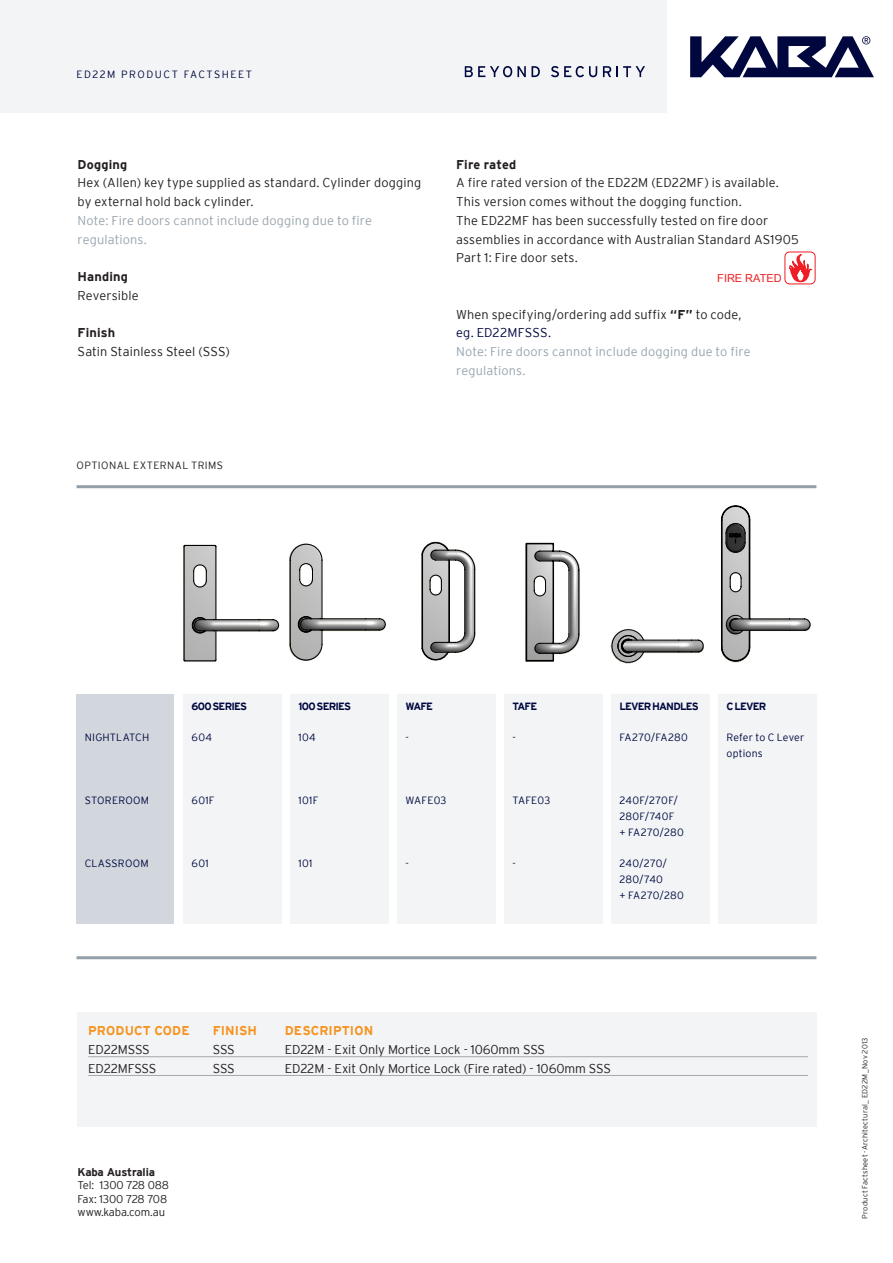
<style>
.page{position:relative;width:893px;height:1263px;background:#fff}
.page>*{position:absolute;margin:0;border:0;box-sizing:border-box;transform-origin:0 0}
._006_Copy_AufzPfeil{font:300 12.75px/18.8px "Interstate";letter-spacing:.01em;color:#231f20}
.table_copy{font:300 12.75px "Interstate";letter-spacing:-.01em;color:#231f20}
._006_Copy_AufzPfeil-2{font:300 12.75px/18.8px "Interstate";letter-spacing:.01em;color:#98a4ad}
._006_Copy_AufzPfeil-3{font:700 12.75px "Interstate";letter-spacing:.015em;color:#231f20}
._005_Copy{font:700 12.75px "Interstate";letter-spacing:.01em;color:#f7931d}
.t1{font:300 11.25px "Interstate";letter-spacing:-.01em;color:#231f20}
.t2{font:700 11.25px "Interstate";letter-spacing:-.01em;color:#231f20}
.t3{font:10.95px "Arial";color:#ee1d23}
._200_Text_in_Box{font:300 10.5px/15.8px "Interstate";letter-spacing:.02em;color:#00073f}
._200_Text_in_Box-2{font:700 10.5px "Interstate";letter-spacing:-.075em;color:#00073f}
._107_Header{font:300 10.5px "Interstate";letter-spacing:.14em;color:#00073f}
.t4{font:300 10.5px "Interstate";letter-spacing:.04em;color:#231f20}
._108_Norm{font:300 7.5px "Interstate";letter-spacing:.025em;color:#231f20}
.s1{color:#98a4ad}
.s2{font-weight:700}
.s3{color:#00073f}
</style>
<div class="page">
<img style="left:421px;top:541px;width:55px;height:110px">
<svg style="left:422px;top:542px;width:53px;height:119px"></svg>
<img style="left:634px;top:485px;width:183px;height:228px">
<svg style="left:721px;top:505px;width:90px;height:157px"></svg>
<div style="left:0;top:0;width:668px;height:113px;background:#f2f4f6"></div>
<svg style="left:690px;top:36px;width:184px;height:41px"></svg>
<svg style="left:465px;top:66px;width:61px;height:11px"></svg>
<svg style="left:532px;top:66px;width:8px;height:11px"></svg>
<svg style="left:551px;top:66px;width:46px;height:11px"></svg>
<svg style="left:603px;top:66px;width:8px;height:11px"></svg>
<svg style="left:617px;top:66px;width:28px;height:11px"></svg>
<div style="left:77px;top:1012px;width:739px;height:115px;background:#f2f4f6"></div>
<hr style="left:88px;top:1056px;width:720px;height:1px;background:#a8a9ad">
<hr style="left:88px;top:1075px;width:720px;height:1px;background:#a8a9ad">
<div style="left:183px;top:694px;width:98px;height:230px;background:#f2f4f6"></div>
<div style="left:76px;top:694px;width:98px;height:230px;background:#d1d7dc"></div>
<hr style="left:77px;top:485px;width:739px;height:3px;background:#94a0a9">
<div style="left:290px;top:694px;width:98px;height:230px;background:#f2f4f6"></div>
<div style="left:397px;top:694px;width:98px;height:230px;background:#f2f4f6"></div>
<div style="left:504px;top:694px;width:98px;height:230px;background:#f2f4f6"></div>
<div style="left:611px;top:694px;width:98px;height:230px;background:#f2f4f6"></div>
<div style="left:718px;top:694px;width:98px;height:230px;background:#f2f4f6"></div>
<hr style="left:77px;top:956px;width:739px;height:3px;background:#94a0a9">
<img style="left:289px;top:543px;width:20px;height:107px">
<svg style="left:290px;top:544px;width:96px;height:117px"></svg>
<img style="left:525px;top:543px;width:55px;height:119px">
<svg style="left:526px;top:542px;width:53px;height:120px"></svg>
<img style="left:610px;top:603px;width:102px;height:77px">
<svg style="left:611px;top:628px;width:93px;height:36px"></svg>
<div style="left:785px;top:252px;width:30px;height:32px;border:1px solid #ee1d23;border-radius:5px"></div>
<svg style="left:787px;top:253px;width:28px;height:29px"></svg>
<img style="left:183px;top:544px;width:97px;height:118px">
<svg style="left:184px;top:545px;width:95px;height:116px"></svg>
<p class="_107_Header" style="left:77px;top:68px;width:177px">ED22M PRODUCT FACTSHEET</p>
<p class="_006_Copy_AufzPfeil-3" style="left:78px;top:157px;width:51px">Dogging</p>
<p class="_006_Copy_AufzPfeil" style="left:78px;top:173px;width:345px">Hex (Allen) key type supplied as standard. Cylinder dogging by external hold back cylinder.<br><span class="s1">Note: Fire doors cannot include dogging due to fire regulations.</span></p>
<p class="_006_Copy_AufzPfeil-3" style="left:78px;top:270px;width:52px">Handing</p>
<p class="_006_Copy_AufzPfeil" style="left:78px;top:286px;width:63px">Reversible</p>
<p class="_006_Copy_AufzPfeil-3" style="left:78px;top:326px;width:39px">Finish</p>
<p class="_006_Copy_AufzPfeil" style="left:78px;top:342px;width:154px">Satin Stainless Steel (SSS)</p>
<p class="t4" style="left:77px;top:459px;width:148px">OPTIONAL EXTERNAL TRIMS</p>
<p class="_006_Copy_AufzPfeil-3" style="left:456px;top:157px;width:62px">Fire rated</p>
<p class="_006_Copy_AufzPfeil" style="left:456px;top:173px;width:324px">A fire rated version of the ED22M (ED22MF) is available.<br>This version comes without the dogging function.</p>
<p class="_006_Copy_AufzPfeil" style="left:456px;top:211px;width:344px">The ED22MF has been successfully tested on fire door assemblies in accordance with Australian Standard AS1905<br>Part 1: Fire door sets.</p>
<p class="t3" style="left:717px;top:271px;width:66px">FIRE RATED</p>
<p class="_006_Copy_AufzPfeil" style="left:456px;top:305px;width:287px">When specifying/ordering add suffix <span class="s2">“F”</span> to code, <span class="s3">eg. ED22MFSSS.</span></p>
<p class="_006_Copy_AufzPfeil-2" style="left:456px;top:342px;width:296px">Note: Fire doors cannot include dogging due to fire regulations.</p>
<p class="_200_Text_in_Box" style="left:85px;top:729px;width:66px">NIGHTLATCH</p>
<p class="_200_Text_in_Box" style="left:85px;top:792px;width:66px">STOREROOM</p>
<p class="_200_Text_in_Box" style="left:85px;top:855px;width:65px">CLASSROOM</p>
<p class="_200_Text_in_Box-2" style="left:192px;top:700px;width:57px">600 SERIES</p>
<p class="_200_Text_in_Box" style="left:192px;top:729px;width:22px">604</p>
<p class="_200_Text_in_Box" style="left:192px;top:792px;width:25px">601F</p>
<p class="_200_Text_in_Box" style="left:192px;top:855px;width:19px">601</p>
<p class="_200_Text_in_Box-2" style="left:299px;top:700px;width:54px">100 SERIES</p>
<p class="_200_Text_in_Box" style="left:299px;top:729px;width:19px">104</p>
<p class="_200_Text_in_Box" style="left:299px;top:792px;width:21px">101F</p>
<p class="_200_Text_in_Box" style="left:299px;top:855px;width:15px">101</p>
<p class="_200_Text_in_Box-2" style="left:405px;top:700px;width:29px">WAFE</p>
<p class="_200_Text_in_Box" style="left:405px;top:729px;width:5px">-</p>
<p class="_200_Text_in_Box" style="left:405px;top:792px;width:42px">WAFE03</p>
<p class="_200_Text_in_Box" style="left:405px;top:855px;width:5px">-</p>
<p class="_200_Text_in_Box-2" style="left:512px;top:700px;width:26px">TAFE</p>
<p class="_200_Text_in_Box" style="left:512px;top:729px;width:5px">-</p>
<p class="_200_Text_in_Box" style="left:512px;top:792px;width:39px">TAFE03</p>
<p class="_200_Text_in_Box" style="left:512px;top:855px;width:5px">-</p>
<p class="_200_Text_in_Box-2" style="left:619px;top:700px;width:81px">LEVER HANDLES</p>
<p class="_200_Text_in_Box" style="left:619px;top:729px;width:70px">FA270/FA280</p>
<p class="_200_Text_in_Box" style="left:619px;top:792px;width:60px">240F/270F/</p>
<p class="_200_Text_in_Box" style="left:619px;top:808px;width:57px">280F/740F</p>
<p class="_200_Text_in_Box" style="left:619px;top:824px;width:66px">+ FA270/280</p>
<p class="_200_Text_in_Box" style="left:619px;top:855px;width:49px">240/270/</p>
<p class="_200_Text_in_Box" style="left:619px;top:871px;width:45px">280/740</p>
<p class="_200_Text_in_Box" style="left:619px;top:887px;width:66px">+ FA270/280</p>
<p class="_200_Text_in_Box-2" style="left:726px;top:700px;width:41px">C LEVER</p>
<p class="_200_Text_in_Box" style="left:726px;top:729px;width:79px">Refer to C Lever options</p>
<p class="_005_Copy" style="left:88px;top:1024px;width:103px">PRODUCT CODE</p>
<p class="_005_Copy" style="left:213px;top:1024px;width:46px">FINISH</p>
<p class="_005_Copy" style="left:285px;top:1024px;width:90px">DESCRIPTION</p>
<p class="table_copy" style="left:88px;top:1042px;width:63px">ED22MSSS</p>
<p class="table_copy" style="left:213px;top:1042px;width:24px">SSS</p>
<p class="table_copy" style="left:285px;top:1042px;width:262px">ED22M - Exit Only Mortice Lock - 1060mm SSS</p>
<p class="table_copy" style="left:88px;top:1061px;width:70px">ED22MFSSS</p>
<p class="table_copy" style="left:213px;top:1061px;width:24px">SSS</p>
<p class="table_copy" style="left:285px;top:1061px;width:328px">ED22M - Exit Only Mortice Lock (Fire rated) - 1060mm SSS</p>
<p class="t2" style="left:78px;top:1165px;width:79px">Kaba Australia</p>
<p class="t1" style="left:78px;top:1179px;width:93px">Tel: 1300 728 088</p>
<p class="t1" style="left:78px;top:1192px;width:91px">Fax: 1300 728 708</p>
<p class="t1" style="left:78px;top:1206px;width:89px">www.kaba.com.au</p>
<p class="_108_Norm" style="left:861px;top:1219px;width:183px;rotate:-90deg">Product Factsheet -Architectural_ ED22M_Nov 2013</p>
</div>
